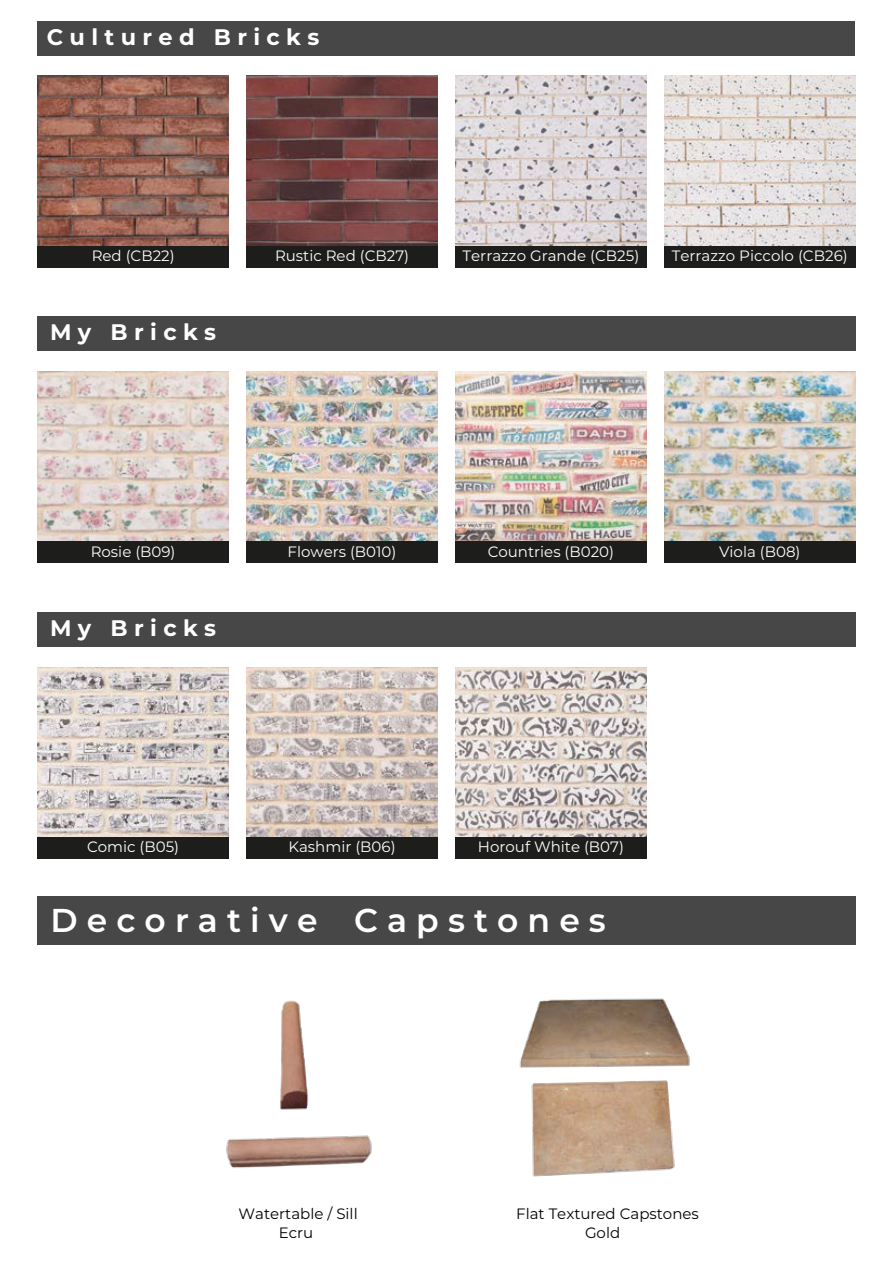
<style>
.page{position:relative;width:893px;height:1263px;background:#fff}
.page>*{position:absolute;margin:0;border:0;box-sizing:border-box;transform-origin:0 0}
.t1{font:600 33px "Montserrat";color:#fff}
.t2{font:700 22.5px "Montserrat";color:#fff}
.t3{font:15px "Montserrat";color:#fff}
.t4{font:15px/19px "Montserrat";color:#000}
</style>
<div class="page">
<img style="left:246px;top:76px;width:192px;height:170px">
<img style="left:38px;top:76px;width:191px;height:170px">
<img style="left:455px;top:76px;width:192px;height:170px">
<img style="left:664px;top:76px;width:191px;height:170px">
<div style="left:38px;top:21px;width:817px;height:34px;background:#474747"></div>
<div style="left:246px;top:246px;width:192px;height:21px;background:#1d1d1c"></div>
<div style="left:38px;top:246px;width:191px;height:21px;background:#1d1d1c"></div>
<div style="left:455px;top:246px;width:192px;height:21px;background:#1d1d1c"></div>
<div style="left:664px;top:246px;width:191px;height:21px;background:#1d1d1c"></div>
<img style="left:37px;top:371px;width:192px;height:171px">
<img style="left:246px;top:371px;width:192px;height:171px">
<img style="left:455px;top:371px;width:192px;height:171px">
<img style="left:664px;top:371px;width:191px;height:171px">
<img style="left:37px;top:667px;width:192px;height:170px">
<img style="left:246px;top:667px;width:192px;height:170px">
<img style="left:455px;top:667px;width:192px;height:170px">
<div style="left:37px;top:542px;width:192px;height:21px;background:#1d1d1c"></div>
<div style="left:246px;top:542px;width:192px;height:21px;background:#1d1d1c"></div>
<div style="left:455px;top:542px;width:192px;height:21px;background:#1d1d1c"></div>
<div style="left:664px;top:542px;width:191px;height:21px;background:#1d1d1c"></div>
<div style="left:37px;top:317px;width:818px;height:34px;background:#474747"></div>
<div style="left:37px;top:837px;width:192px;height:21px;background:#1d1d1c"></div>
<div style="left:246px;top:837px;width:192px;height:21px;background:#1d1d1c"></div>
<div style="left:455px;top:837px;width:192px;height:21px;background:#1d1d1c"></div>
<div style="left:37px;top:612px;width:818px;height:34px;background:#474747"></div>
<div style="left:37px;top:896px;width:818px;height:49px;background:#474747"></div>
<img style="left:519px;top:998px;width:171px;height:69px">
<img style="left:520px;top:1067px;width:155px;height:110px">
<img style="left:280px;top:1000px;width:27px;height:79px">
<img style="left:226px;top:1079px;width:146px;height:89px">
<h2 class="t2" style="left:47px;top:21px;width:274px">C u l t u r e d B r i c k s</h2>
<p class="t3" style="left:92px;top:245px;width:85px">Red (CB22)</p>
<p class="t3" style="left:275px;top:245px;width:136px">Rustic Red (CB27)</p>
<p class="t3" style="left:463px;top:245px;width:178px">Terrazzo Grande (CB25)</p>
<p class="t3" style="left:672px;top:245px;width:178px">Terrazzo Piccolo (CB26)</p>
<h2 class="t2" style="left:50px;top:316px;width:168px">M y B r i c k s</h2>
<p class="t3" style="left:91px;top:541px;width:86px">Rosie (B09)</p>
<p class="t3" style="left:288px;top:541px;width:110px">Flowers (B010)</p>
<p class="t3" style="left:488px;top:541px;width:128px">Countries (B020)</p>
<p class="t3" style="left:719px;top:541px;width:83px">Viola (B08)</p>
<h2 class="t2" style="left:50px;top:612px;width:168px">M y B r i c k s</h2>
<p class="t3" style="left:87px;top:837px;width:94px">Comic (B05)</p>
<p class="t3" style="left:288px;top:837px;width:109px">Kashmir (B06)</p>
<p class="t3" style="left:478px;top:837px;width:148px">Horouf White (B07)</p>
<h1 class="t1" style="left:50px;top:897px;width:557px">D e c o r a t i v e C a p s t o n e s</h1>
<p class="t4" style="left:239px;top:1204px;width:121px;text-align:center">Watertable / Sill<br>Ecru</p>
<p class="t4" style="left:585px;top:1204px;width:115px;text-indent:-69px">Flat Textured Capstones<br>Gold</p>
</div>
